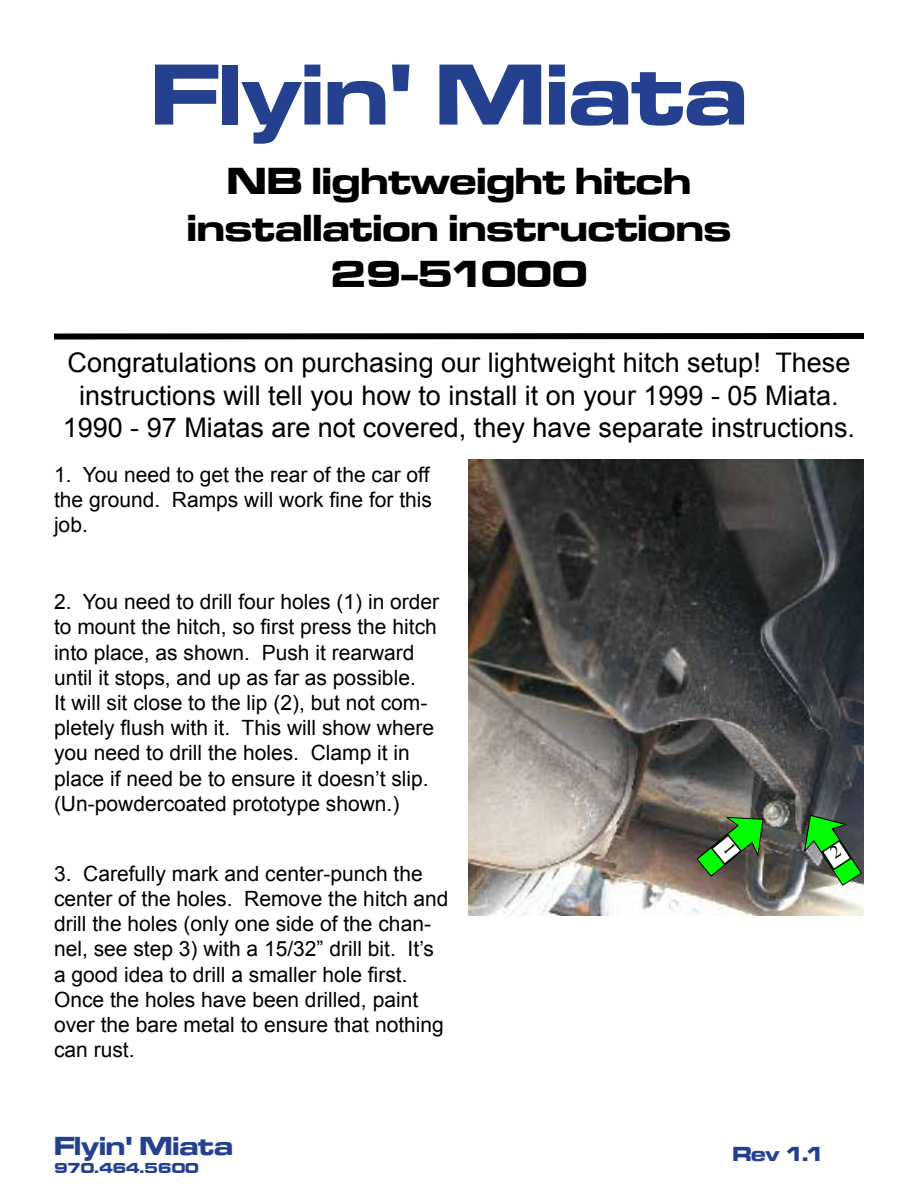
<style>
.page{position:relative;width:918px;height:1188px;background:#fff}
.page>*{position:absolute;margin:0;border:0;box-sizing:border-box;transform-origin:0 0}
.t1{font:90px "Microgramma D Bold Exte";color:#25408f}
.t2{font:39px/46.8px "Microgramma D Bold Exte";color:#000;text-align:center}
.t3{font:27px/32.4px "Arial";color:#000;text-align:center}
.t4{font:27px "Microgramma D Bold Exte";color:#25408f}
.t5{font:21px/25.2px "Arial";color:#000}
.t6{font:21px "Microgramma D Bold Exte";color:#25408f}
.t7{font:15px "Microgramma D Bold Exte";color:#25408f}
</style>
<div class="page">
<img style="left:468px;top:459px;width:396px;height:456px">
<svg style="left:54px;top:333px;width:810px;height:7px;background:#242424"></svg>
<svg style="left:687px;top:798px;width:95px;height:91px;background:#5e7952"></svg>
<svg style="left:788px;top:799px;width:76px;height:95px;background:#5b835d"></svg>
<h1 class="t1" style="left:151px;top:33px;width:598px">Flyin' Miata</h1>
<h2 class="t2" style="left:187px;top:156px;width:546px">NB lightweight hitch installation instructions<br>29-51000</h2>
<p class="t3" style="left:63px;top:347px;width:794px">Congratulations on purchasing our lightweight hitch setup! These instructions will tell you how to install it on your 1999 - 05 Miata.<br>1990 - 97 Miatas are not covered, they have separate instructions.</p>
<p class="t5" style="left:54px;top:462px;width:380px">1. You need to get the rear of the car off the ground. Ramps will work fine for this job.</p>
<p class="t5" style="left:54px;top:590px;width:387px">2. You need to drill four holes (1) in order to mount the hitch, so first press the hitch into place, as shown. Push it rearward until it stops, and up as far as possible.<br>It will sit close to the lip (2), but not com&shy;pletely flush with it. This will show where you need to drill the holes. Clamp it in place if need be to ensure it doesn’t slip. (Un-powdercoated prototype shown.)</p>
<p class="t5" style="left:54px;top:861px;width:396px">3. Carefully mark and center-punch the center of the holes. Remove the hitch and drill the holes (only one side of the chan&shy;nel, see step 3) with a 15/32” drill bit. It’s a good idea to drill a smaller hole first.<br>Once the holes have been drilled, paint over the bare metal to ensure that nothing can rust.</p>
<p class="t4" style="left:54px;top:1128px;width:180px">Flyin' Miata</p>
<p class="t7" style="left:54px;top:1158px;width:146px">970.464.5600</p>
<p class="t6" style="left:732px;top:1140px;width:94px">Rev 1.1</p>
</div>
